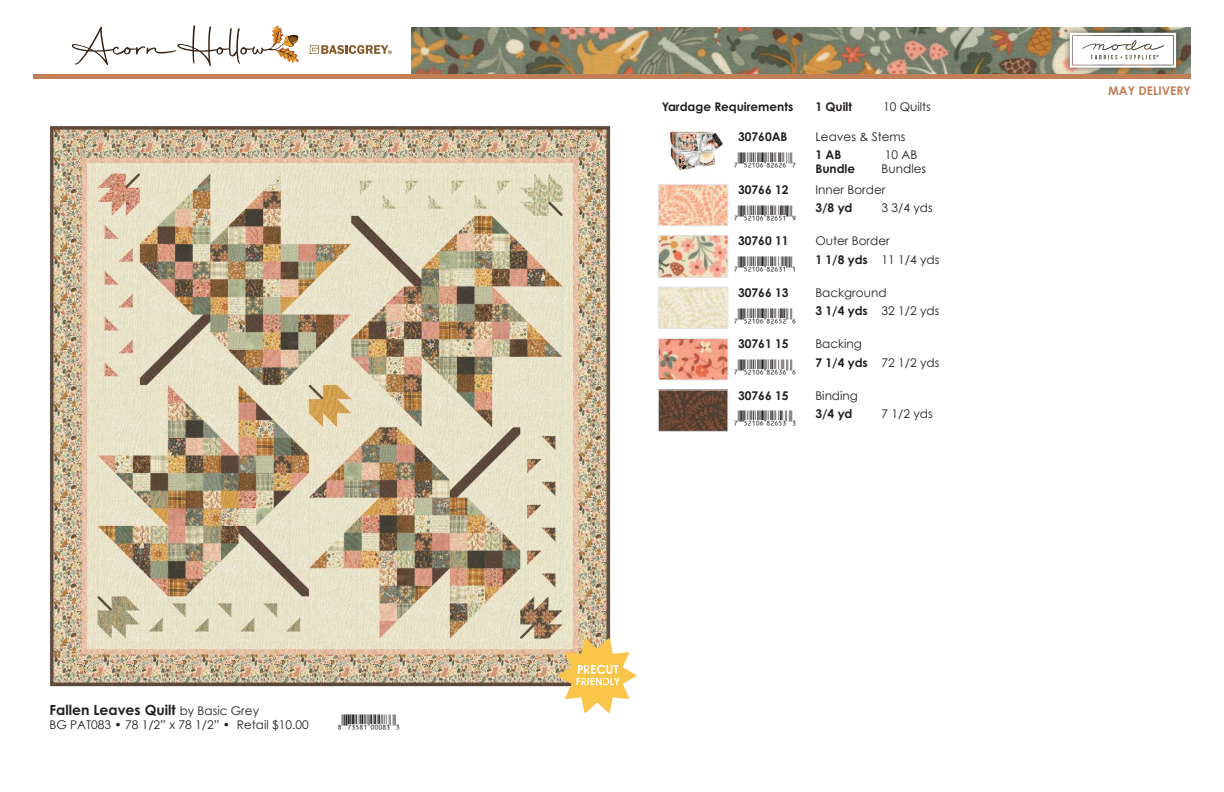
<style>
.page{position:relative;width:1224px;height:792px;background:#fff}
.page>*{position:absolute;margin:0;border:0;box-sizing:border-box;transform-origin:0 0}
.t1{font:16px "UPC Aa";color:#231f20}
.t2{font:700 14px "Century Gothic Pro";color:#231f20}
.t3{font:12px "Century Gothic";color:#231f20}
.t4{font:12px/14.4px "Century Gothic Pro";color:#231f20}
.t5{font:700 12px/14.4px "Century Gothic Pro";color:#231f20}
.t6{font:700 12px "Century Gothic";color:#231f20}
.t7{font:700 12px "Century Gothic";color:#c17f57}
.s1{font-family:"Century Gothic";font-weight:400;font-size:12px}
.s2{font-family:"Century Gothic Pro"}
.s3{font-weight:700}
</style>
<div class="page">
<img style="left:412px;top:27px;width:779px;height:47px">
<div style="left:33px;top:74px;width:1158px;height:5px;background:#c17f57"></div>
<div style="left:1063px;top:26px;width:119px;height:48px;background:#231f20;opacity:.75"></div>
<svg style="left:1070px;top:33px;width:106px;height:35px"></svg>
<svg style="left:310px;top:45px;width:82px;height:9px"></svg>
<svg style="left:72px;top:25px;width:227px;height:41px"></svg>
<img style="left:669px;top:130px;width:54px;height:41px">
<img style="left:660px;top:186px;width:66px;height:38px">
<div style="left:658px;top:184px;width:70px;height:42px;border:1px solid #e6e7e9"></div>
<img style="left:660px;top:237px;width:66px;height:39px">
<div style="left:658px;top:235px;width:70px;height:43px;border:1px solid #e6e7e9"></div>
<img style="left:660px;top:289px;width:66px;height:38px">
<div style="left:658px;top:287px;width:70px;height:42px;border:1px solid #e6e7e9"></div>
<img style="left:660px;top:340px;width:66px;height:38px">
<div style="left:658px;top:338px;width:70px;height:42px;border:1px solid #e6e7e9"></div>
<img style="left:660px;top:391px;width:66px;height:39px">
<div style="left:658px;top:389px;width:70px;height:43px;border:1px solid #e6e7e9"></div>
<img style="left:49px;top:125px;width:561px;height:561px">
<svg style="left:558px;top:638px;width:78px;height:75px"></svg>
<p class="t2" style="left:50px;top:701px;width:211px">Fallen Leaves Quilt <span class="s1">by Basic Grey</span></p>
<p class="t3" style="left:50px;top:716px;width:261px">BG PAT083 • 78 1/2” x 78 1/2” • <span class="s2">Retail $10.00</span></p>
<h1 class="t1" style="left:342px;top:710px;width:56px">)HDFIB|00083T</h1>
<p class="t5" style="left:662px;top:100px;width:133px">Yardage Requirements</p>
<p class="t5" style="left:815px;top:100px;width:38px">1 Quilt</p>
<p class="t4" style="left:883px;top:100px;width:49px">10 Quilts</p>
<p class="t6" style="left:738px;top:127px;width:51px">30760AB</p>
<p class="t3" style="left:815px;top:128px;width:92px">Leaves &amp; Stems</p>
<h1 class="t1" style="left:738px;top:148px;width:56px">(FCBAG|82626X</h1>
<p class="t5" style="left:815px;top:147px;width:41px">1 AB<br>Bundle</p>
<p class="t4" style="left:882px;top:147px;width:46px">10 AB<br>Bundles</p>
<p class="t6" style="left:738px;top:181px;width:52px">30766 12</p>
<p class="t3" style="left:815px;top:181px;width:72px">Inner Border</p>
<h1 class="t1" style="left:738px;top:201px;width:56px">(FCBAG|82651Z</h1>
<p class="t5" style="left:815px;top:201px;width:39px">3/8 yd</p>
<p class="t4" style="left:882px;top:201px;width:53px">3 3/4 yds</p>
<p class="t6" style="left:738px;top:232px;width:52px">30760 11</p>
<p class="t3" style="left:815px;top:233px;width:76px">Outer Border</p>
<h1 class="t1" style="left:738px;top:253px;width:56px">(FCBAG|82631R</h1>
<p class="t4" style="left:815px;top:252px;width:126px"><span class="s3">1 1/8 yds</span> 11 1/4 yds</p>
<p class="t6" style="left:738px;top:283px;width:52px">30766 13</p>
<p class="t3" style="left:815px;top:284px;width:73px">Background</p>
<h1 class="t1" style="left:738px;top:304px;width:56px">(FCBAG|82652W</h1>
<p class="t4" style="left:815px;top:304px;width:126px"><span class="s3">3 1/4 yds</span> 32 1/2 yds</p>
<p class="t6" style="left:738px;top:335px;width:52px">30761 15</p>
<p class="t3" style="left:815px;top:335px;width:48px">Backing</p>
<h1 class="t1" style="left:738px;top:355px;width:56px">(FCBAG|82636W</h1>
<p class="t4" style="left:815px;top:355px;width:126px"><span class="s3">7 1/4 yds</span> 72 1/2 yds</p>
<p class="t6" style="left:738px;top:386px;width:52px">30766 15</p>
<p class="t3" style="left:815px;top:387px;width:44px">Binding</p>
<h1 class="t1" style="left:738px;top:407px;width:56px">(FCBAG|82653T</h1>
<p class="t5" style="left:815px;top:406px;width:39px">3/4 yd</p>
<p class="t4" style="left:882px;top:406px;width:53px">7 1/2 yds</p>
<p class="t7" style="left:1108px;top:81px;width:84px">MAY DELIVERY</p>
</div>
